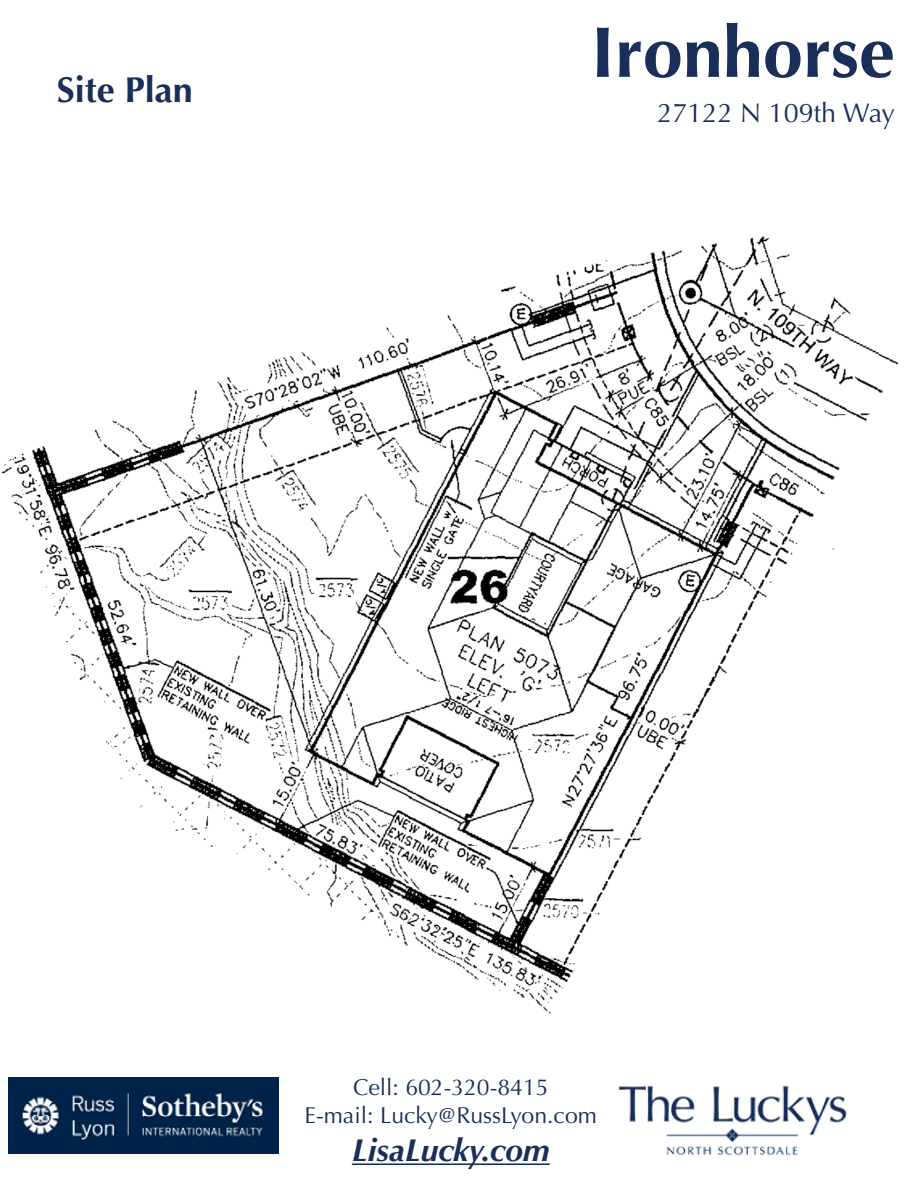
<style>
.page{position:relative;width:918px;height:1188px;background:#fff}
.page>*{position:absolute;margin:0;border:0;box-sizing:border-box;transform-origin:0 0}
.t1{font:700 72px "Optima";color:#1a2e5a}
.t2{font:700 36px "Optima";color:#1a2e5a}
.t3{font:italic 700 31.8px "Optima";color:#1a2e5a}
.t4{font:27px "Optima";color:#1a2e5a}
.t5{font:22.95px/27.6px "Optima";color:#1a2e5a;text-align:center}
</style>
<div class="page">
<img style="left:1px;top:236px;width:898px;height:778px">
<hr style="left:352px;top:1163px;width:198px;height:2px;background:#1a2e5a">
<img style="left:8px;top:1077px;width:271px;height:77px">
<img style="left:618px;top:1085px;width:229px;height:71px">
<h2 class="t2" style="left:57px;top:68px;width:138px">Site Plan</h2>
<h1 class="t1" style="left:591px;top:11px;width:306px">Ironhorse</h1>
<p class="t4" style="left:658px;top:97px;width:239px">27122 N 109th Way</p>
<p class="t5" style="left:305px;top:1074px;width:294px">Cell: 602-320-8415<br>E-mail: Lucky@RussLyon.com</p>
<h3 class="t3" style="left:352px;top:1131px;width:199px">LisaLucky.com</h3>
</div>
